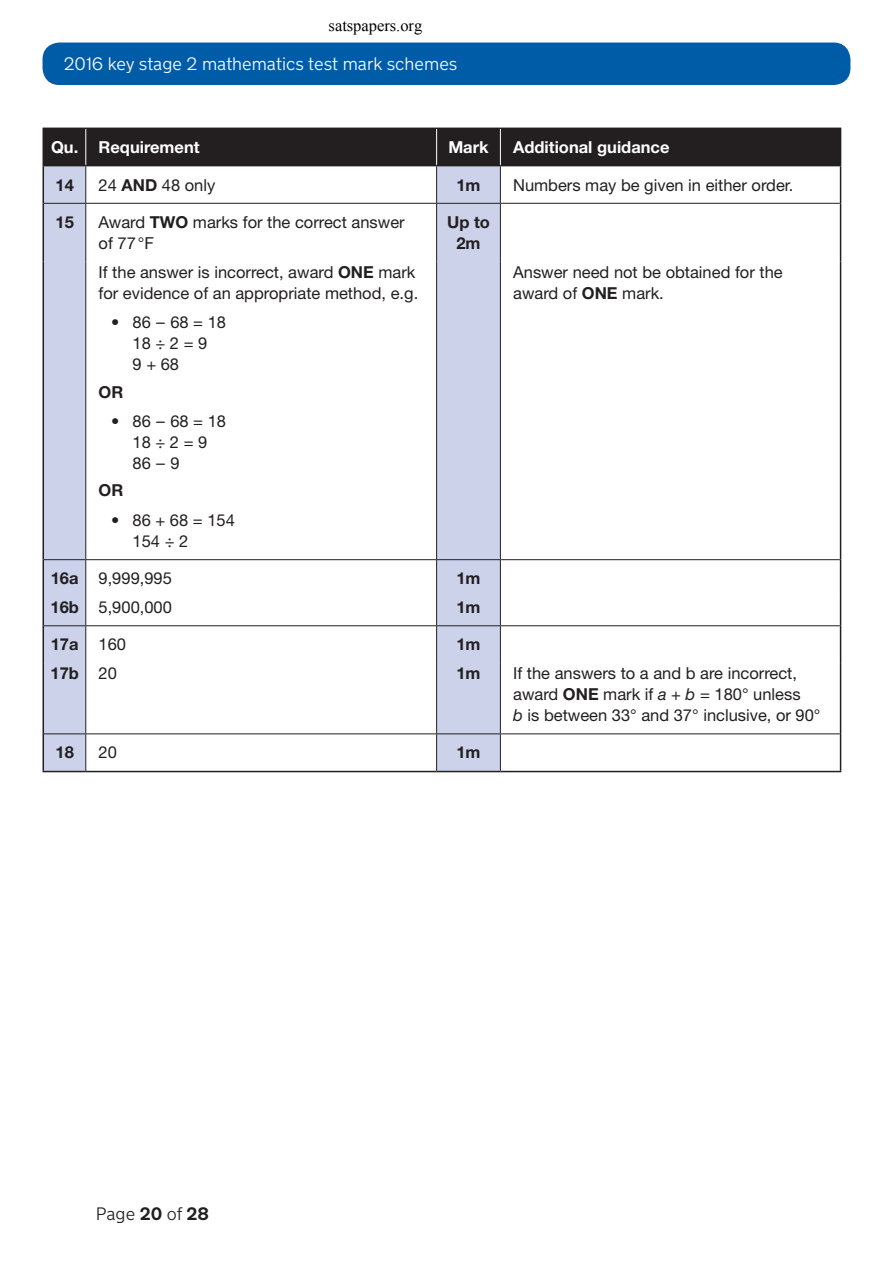
<style>
.page{position:relative;width:893px;height:1263px;background:#fff}
.page>*{position:absolute;margin:0;border:0;box-sizing:border-box;transform-origin:0 0}
.t1{font:300 18px "New Transport";color:#fff}
.t2{font:300 18px "New Transport";color:#231f20}
.P__paragraph_text{font:16.5px/21px "Helvetica Neue LT Std Roman 2";color:#231f20}
.P__paragraph_text-2{font:700 16.5px/21px "Helvetica Neue LT Std";color:#231f20;text-align:center}
.P__paragraph_text-3{font:700 16.5px "Helvetica Neue LT Std";color:#fff}
.t3{font:16.5px "Times New Roman";color:#000}
.s1{font-family:"Helvetica Neue LT Std";font-weight:700}
.s2{font-family:"Keystageone"}
.s3{font-family:"Helvetica Neue LT Std";font-style:italic}
.s4{font-weight:700}
</style>
<div class="page">
<div style="left:43px;top:43px;width:807px;height:42px;background:#005ca7;border-radius:17px"></div>
<div style="left:44px;top:129px;width:796px;height:36px;background:#231f20"></div>
<svg style="left:44px;top:166px;width:456px;height:605px"></svg>
<hr style="left:43px;top:165px;width:43px;height:1px;background:#231f20">
<hr style="left:86px;top:165px;width:351px;height:1px;background:#231f20">
<hr style="left:85px;top:166px;width:1px;height:37px;background:#231f20">
<hr style="left:85px;top:204px;width:1px;height:58px;background:#231f20">
<hr style="left:85px;top:262px;width:1px;height:297px;background:#231f20">
<hr style="left:85px;top:560px;width:1px;height:37px;background:#231f20">
<svg style="left:85px;top:597px;width:1px;height:28px"></svg>
<hr style="left:85px;top:626px;width:1px;height:37px;background:#231f20">
<hr style="left:85px;top:663px;width:1px;height:70px;background:#231f20">
<hr style="left:85px;top:734px;width:1px;height:37px;background:#231f20">
<hr style="left:43px;top:128px;width:43px;height:1px;background:#231f20">
<hr style="left:43px;top:129px;width:1px;height:36px;background:#231f20">
<hr style="left:86px;top:128px;width:351px;height:1px;background:#231f20">
<hr style="left:43px;top:166px;width:1px;height:37px;background:#231f20">
<hr style="left:43px;top:203px;width:1px;height:59px;background:#231f20">
<hr style="left:43px;top:262px;width:1px;height:298px;background:#231f20">
<hr style="left:43px;top:560px;width:1px;height:37px;background:#231f20">
<svg style="left:43px;top:597px;width:1px;height:29px"></svg>
<hr style="left:43px;top:626px;width:1px;height:37px;background:#231f20">
<hr style="left:43px;top:663px;width:1px;height:71px;background:#231f20">
<hr style="left:43px;top:734px;width:1px;height:37px;background:#231f20">
<hr style="left:436px;top:166px;width:1px;height:37px;background:#231f20">
<hr style="left:500px;top:166px;width:1px;height:37px;background:#231f20">
<hr style="left:436px;top:204px;width:1px;height:58px;background:#231f20">
<hr style="left:500px;top:204px;width:1px;height:58px;background:#231f20">
<hr style="left:436px;top:262px;width:1px;height:297px;background:#231f20">
<hr style="left:500px;top:262px;width:1px;height:297px;background:#231f20">
<hr style="left:436px;top:560px;width:1px;height:37px;background:#231f20">
<hr style="left:500px;top:560px;width:1px;height:37px;background:#231f20">
<svg style="left:436px;top:597px;width:1px;height:28px"></svg>
<svg style="left:500px;top:597px;width:1px;height:28px"></svg>
<hr style="left:436px;top:626px;width:1px;height:37px;background:#231f20">
<hr style="left:500px;top:626px;width:1px;height:37px;background:#231f20">
<hr style="left:436px;top:663px;width:1px;height:70px;background:#231f20">
<hr style="left:500px;top:663px;width:1px;height:70px;background:#231f20">
<hr style="left:436px;top:734px;width:1px;height:37px;background:#231f20">
<hr style="left:500px;top:734px;width:1px;height:37px;background:#231f20">
<hr style="left:840px;top:166px;width:1px;height:37px;background:#231f20">
<hr style="left:840px;top:203px;width:1px;height:59px;background:#231f20">
<hr style="left:840px;top:262px;width:1px;height:298px;background:#231f20">
<hr style="left:840px;top:560px;width:1px;height:37px;background:#231f20">
<svg style="left:840px;top:597px;width:1px;height:29px"></svg>
<hr style="left:840px;top:626px;width:1px;height:37px;background:#231f20">
<hr style="left:840px;top:663px;width:1px;height:71px;background:#231f20">
<hr style="left:840px;top:734px;width:1px;height:37px;background:#231f20">
<hr style="left:437px;top:128px;width:63px;height:1px;background:#231f20">
<hr style="left:500px;top:128px;width:341px;height:1px;background:#231f20">
<hr style="left:840px;top:129px;width:1px;height:36px;background:#231f20">
<hr style="left:437px;top:165px;width:63px;height:1px;background:#231f20">
<hr style="left:500px;top:165px;width:341px;height:1px;background:#231f20">
<hr style="left:44px;top:203px;width:42px;height:1px;background:#231f20">
<hr style="left:86px;top:203px;width:351px;height:1px;background:#231f20">
<hr style="left:437px;top:203px;width:63px;height:1px;background:#231f20">
<hr style="left:500px;top:203px;width:340px;height:1px;background:#231f20">
<hr style="left:44px;top:559px;width:42px;height:1px;background:#231f20">
<hr style="left:86px;top:559px;width:351px;height:1px;background:#231f20">
<hr style="left:437px;top:559px;width:63px;height:1px;background:#231f20">
<hr style="left:500px;top:559px;width:340px;height:1px;background:#231f20">
<hr style="left:44px;top:625px;width:42px;height:1px;background:#231f20">
<hr style="left:86px;top:625px;width:351px;height:1px;background:#231f20">
<hr style="left:437px;top:625px;width:63px;height:1px;background:#231f20">
<hr style="left:500px;top:625px;width:340px;height:1px;background:#231f20">
<hr style="left:44px;top:733px;width:42px;height:1px;background:#231f20">
<hr style="left:86px;top:733px;width:351px;height:1px;background:#231f20">
<hr style="left:437px;top:733px;width:63px;height:1px;background:#231f20">
<hr style="left:500px;top:733px;width:340px;height:1px;background:#231f20">
<hr style="left:43px;top:771px;width:43px;height:1px;background:#231f20">
<hr style="left:86px;top:771px;width:351px;height:1px;background:#231f20">
<hr style="left:437px;top:771px;width:63px;height:1px;background:#231f20">
<hr style="left:500px;top:771px;width:341px;height:1px;background:#231f20">
<hr style="left:85px;top:129px;width:1px;height:36px;background:#fff">
<hr style="left:436px;top:129px;width:1px;height:36px;background:#fff">
<hr style="left:500px;top:129px;width:1px;height:36px;background:#fff">
<p class="t3" style="left:329px;top:17px;width:95px">satspapers.org</p>
<p class="t1" style="left:64px;top:53px;width:395px">2016 key stage 2 mathematics test mark schemes</p>
<p class="P__paragraph_text-3" style="left:51px;top:137px;width:29px">Qu.</p>
<p class="P__paragraph_text-3" style="left:99px;top:137px;width:103px">Requirement</p>
<p class="P__paragraph_text-3" style="left:448px;top:137px;width:42px">Mark</p>
<p class="P__paragraph_text-3" style="left:513px;top:137px;width:158px">Additional guidance</p>
<p class="P__paragraph_text-2" style="left:56px;top:174px;width:20px">14</p>
<p class="P__paragraph_text" style="left:99px;top:174px;width:118px">24 <span class="s1">AND</span> 48 only</p>
<p class="P__paragraph_text-2" style="left:456px;top:174px;width:26px">1m</p>
<p class="P__paragraph_text" style="left:513px;top:174px;width:282px">Numbers may be given in either order.</p>
<p class="P__paragraph_text-2" style="left:56px;top:211px;width:20px">15</p>
<p class="P__paragraph_text" style="left:99px;top:211px;width:308px">Award <span class="s1">TWO</span> marks for the correct answer of 77°F</p>
<p class="P__paragraph_text-2" style="left:447px;top:211px;width:44px">Up to<br>2m</p>
<p class="P__paragraph_text" style="left:99px;top:261px;width:321px">If the answer is incorrect, award <span class="s1">ONE</span> mark for evidence of an appropriate method, e.g.</p>
<p class="P__paragraph_text" style="left:133px;top:312px;width:95px;text-indent:-21px">• 86 <span class="s2">|</span> 68 = 18<br>18 ÷ 2 = 9<br>9 + 68</p>
<p class="P__paragraph_text-2" style="left:99px;top:381px;width:26px">OR</p>
<p class="P__paragraph_text" style="left:133px;top:410px;width:95px;text-indent:-21px">• 86 <span class="s2">|</span> 68 = 18<br>18 ÷ 2 = 9<br>86 <span class="s2">|</span> 9</p>
<p class="P__paragraph_text-2" style="left:99px;top:480px;width:26px">OR</p>
<p class="P__paragraph_text" style="left:133px;top:509px;width:104px;text-indent:-21px">• 86 + 68 = 154<br>154 ÷ 2</p>
<p class="P__paragraph_text" style="left:513px;top:261px;width:271px">Answer need not be obtained for the award of <span class="s1">ONE</span> mark.</p>
<p class="P__paragraph_text-2" style="left:51px;top:567px;width:29px">16a</p>
<p class="P__paragraph_text" style="left:99px;top:568px;width:75px">9,999,995</p>
<p class="P__paragraph_text-2" style="left:456px;top:567px;width:26px">1m</p>
<p class="P__paragraph_text-2" style="left:51px;top:596px;width:30px">16b</p>
<p class="P__paragraph_text" style="left:99px;top:596px;width:75px">5,900,000</p>
<p class="P__paragraph_text-2" style="left:456px;top:596px;width:26px">1m</p>
<p class="P__paragraph_text-2" style="left:51px;top:634px;width:29px">17a</p>
<p class="P__paragraph_text" style="left:99px;top:634px;width:29px">160</p>
<p class="P__paragraph_text-2" style="left:456px;top:634px;width:26px">1m</p>
<p class="P__paragraph_text-2" style="left:50px;top:662px;width:30px">17b</p>
<p class="P__paragraph_text" style="left:99px;top:662px;width:20px">20</p>
<p class="P__paragraph_text-2" style="left:456px;top:662px;width:26px">1m</p>
<p class="P__paragraph_text" style="left:513px;top:662px;width:309px">If the answers to a and b are incorrect, award <span class="s1">ONE</span> mark if <span class="s3">a</span> + <span class="s3">b</span> = 180° unless<br><span class="s3">b</span> is between 33° and 37° inclusive, or 90°</p>
<p class="P__paragraph_text-2" style="left:56px;top:742px;width:20px">18</p>
<p class="P__paragraph_text" style="left:99px;top:742px;width:20px">20</p>
<p class="P__paragraph_text-2" style="left:456px;top:742px;width:26px">1m</p>
<p class="t2" style="left:96px;top:1203px;width:115px">Page <span class="s4">20</span> of <span class="s4">28</span></p>
</div>
